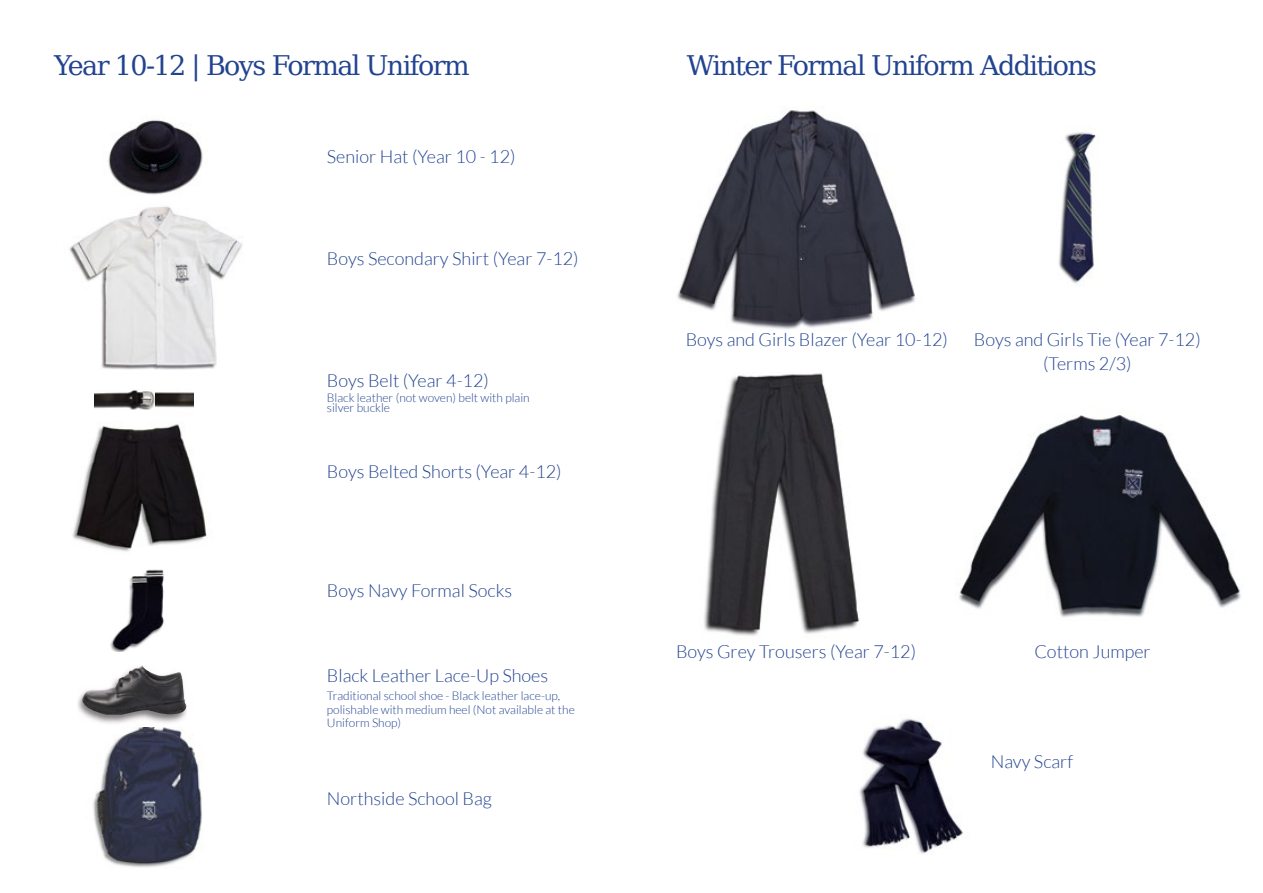
<style>
.page{position:relative;width:1263px;height:893px;background:#fff}
.page>*{position:absolute;margin:0;border:0;box-sizing:border-box;transform-origin:0 0}
.t1{font:27px "Bitstream Vera Serif";letter-spacing:-.06em;color:#224390}
.t2{font:300 18px/24px "Lato";color:#224390;text-align:center}
.t3{font:300 12px/13.5px "Lato";color:#224390}
</style>
<div class="page">
<img style="left:77px;top:695px;width:109px;height:28px">
<img style="left:81px;top:665px;width:106px;height:50px">
<img style="left:69px;top:206px;width:174px;height:163px">
<img style="left:72px;top:424px;width:135px;height:127px">
<img style="left:110px;top:551px;width:54px;height:100px">
<img style="left:94px;top:389px;width:100px;height:20px">
<img style="left:156px;top:389px;width:37px;height:20px">
<img style="left:108px;top:119px;width:95px;height:76px">
<img style="left:677px;top:110px;width:238px;height:220px">
<img style="left:1058px;top:132px;width:38px;height:152px">
<img style="left:704px;top:373px;width:155px;height:263px">
<img style="left:959px;top:415px;width:282px;height:202px">
<img style="left:859px;top:718px;width:104px;height:136px">
<img style="left:93px;top:727px;width:109px;height:141px">
<h1 class="t1" style="left:54px;top:49px;width:417px">Year 10-12 | Boys Formal Uniform</h1>
<p class="t2" style="left:327px;top:145px;width:190px">Senior Hat (Year 10 - 12)</p>
<p class="t2" style="left:327px;top:247px;width:253px">Boys Secondary Shirt (Year 7-12)</p>
<p class="t2" style="left:327px;top:369px;width:164px">Boys Belt (Year 4-12)</p>
<p class="t3" style="left:327px;top:392px;width:204px;line-height:10.5px">Black leather (not woven) belt with plain silver buckle</p>
<p class="t2" style="left:327px;top:460px;width:236px">Boys Belted Shorts (Year 4-12)</p>
<p class="t2" style="left:327px;top:579px;width:187px">Boys Navy Formal Socks</p>
<p class="t2" style="left:327px;top:664px;width:223px">Black Leather Lace-Up Shoes</p>
<p class="t3" style="left:327px;top:689px;width:249px">Traditional school shoe - Black leather lace-up, polishable with medium heel (Not available at the<br>Uniform Shop)</p>
<p class="t2" style="left:327px;top:787px;width:167px">Northside School Bag</p>
<h1 class="t1" style="left:687px;top:49px;width:412px">Winter Formal Uniform Additions</h1>
<p class="t2" style="left:686px;top:327px;width:264px">Boys and Girls Blazer (Year 10-12)</p>
<p class="t2" style="left:974px;top:327px;width:228px">Boys and Girls Tie (Year 7-12) (Terms 2/3)</p>
<p class="t2" style="left:676px;top:639px;width:241px">Boys Grey Trousers (Year 7-12)</p>
<p class="t2" style="left:1034px;top:639px;width:118px">Cotton Jumper</p>
<p class="t2" style="left:991px;top:749px;width:84px">Navy Scarf</p>
</div>
